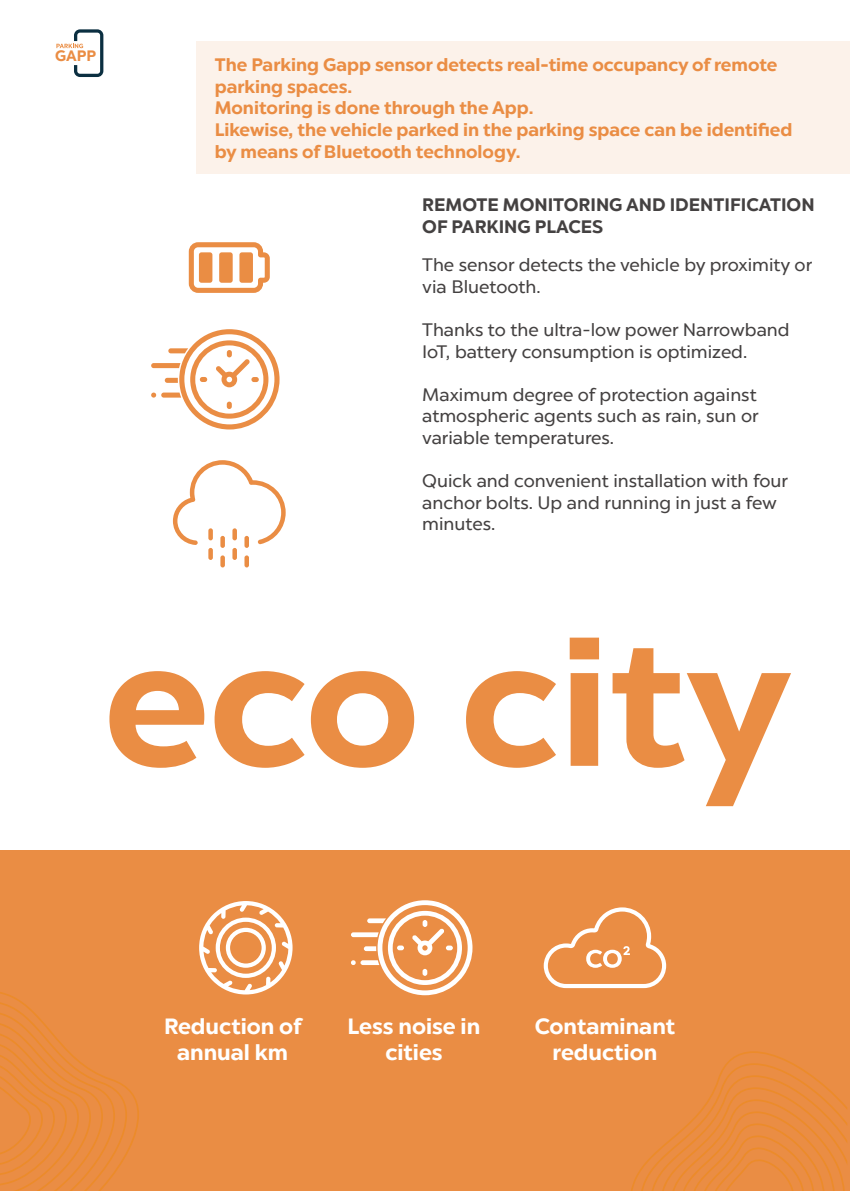
<style>
.page{position:relative;width:851px;height:1191px;background:#fff}
.page>*{position:absolute;margin:0;border:0;box-sizing:border-box;transform-origin:0 0}
.t1{font:700 180px "Chronica Pro";color:#ea8d44}
.t2{font:700 22px/26.4px "Chronica Pro";color:#fff;text-align:center}
.t3{font:18px/21.6px "Chronica Pro";color:#444141}
.t4{font:700 18px/21.6px "Chronica Pro";color:#ea8d44}
.t5{font:700 18px/21.6px "Chronica Pro";color:#444141}
.t6{font:700 15px "Chronica Pro";color:#ea8d44}
</style>
<div class="page">
<hr style="left:850px;top:849px;width:1px;height:342px;background:#ea8d44">
<div style="left:0;top:850px;width:850px;height:341px;background:#ea8d44"></div>
<svg style="left:56px;top:29px;width:47px;height:48px"></svg>
<div style="left:196px;top:41px;width:654px;height:133px;background:#fcf2ea"></div>
<svg style="left:351px;top:900px;width:122px;height:95px"></svg>
<svg style="left:199px;top:901px;width:94px;height:93px"></svg>
<svg style="left:544px;top:907px;width:122px;height:81px"></svg>
<svg style="left:631px;top:1051px;width:216px;height:140px"></svg>
<svg style="left:0;top:992px;width:139px;height:199px"></svg>
<div style="left:220px;top:536px;width:5px;height:12px;background:#ea8d44;border-radius:2px"></div>
<div style="left:244px;top:536px;width:5px;height:12px;background:#ea8d44;border-radius:2px"></div>
<div style="left:208px;top:548px;width:5px;height:12px;background:#ea8d44;border-radius:2px"></div>
<div style="left:232px;top:548px;width:5px;height:12px;background:#ea8d44;border-radius:2px"></div>
<div style="left:220px;top:555px;width:5px;height:12px;background:#ea8d44;border-radius:2px"></div>
<div style="left:244px;top:555px;width:5px;height:12px;background:#ea8d44;border-radius:2px"></div>
<svg style="left:173px;top:460px;width:113px;height:85px"></svg>
<svg style="left:151px;top:329px;width:129px;height:100px"></svg>
<svg style="left:189px;top:242px;width:81px;height:51px"></svg>
<div style="left:199px;top:252px;width:13px;height:31px;background:#ea8d44;border-radius:3px"></div>
<div style="left:219px;top:252px;width:14px;height:31px;background:#ea8d44;border-radius:3px"></div>
<div style="left:239px;top:252px;width:14px;height:31px;background:#ea8d44;border-radius:3px"></div>
<p class="t6" style="left:55px;top:47px;width:42px">GAPP</p>
<p class="t4" style="left:215px;top:54px;width:579px">The Parking Gapp sensor detects real-time occupancy of remote parking spaces.<br>Monitoring is done through the App.<br>Likewise, the vehicle parked in the parking space can be identified by means of Bluetooth technology.</p>
<p class="t5" style="left:422px;top:194px;width:394px">REMOTE MONITORING AND IDENTIFICATION<br>OF PARKING PLACES</p>
<p class="t3" style="left:422px;top:254px;width:391px">The sensor detects the vehicle by proximity or via Bluetooth.</p>
<p class="t3" style="left:422px;top:319px;width:369px">Thanks to the ultra-low power Narrowband<br>IoT, battery consumption is optimized.</p>
<p class="t3" style="left:422px;top:383px;width:338px;text-align:justify">Maximum degree of protection against atmospheric agents such as rain, sun or variable temperatures.</p>
<p class="t3" style="left:422px;top:470px;width:367px">Quick and convenient installation with four anchor bolts. Up and running in just a few minutes.</p>
<h1 class="t1" style="left:104px;top:591px;width:690px">eco city</h1>
<p class="t2" style="left:164px;top:1012px;width:139px">Reduction of annual km</p>
<p class="t2" style="left:348px;top:1012px;width:134px">Less noise in cities</p>
<p class="t2" style="left:535px;top:1012px;width:142px">Contaminant reduction</p>
</div>
